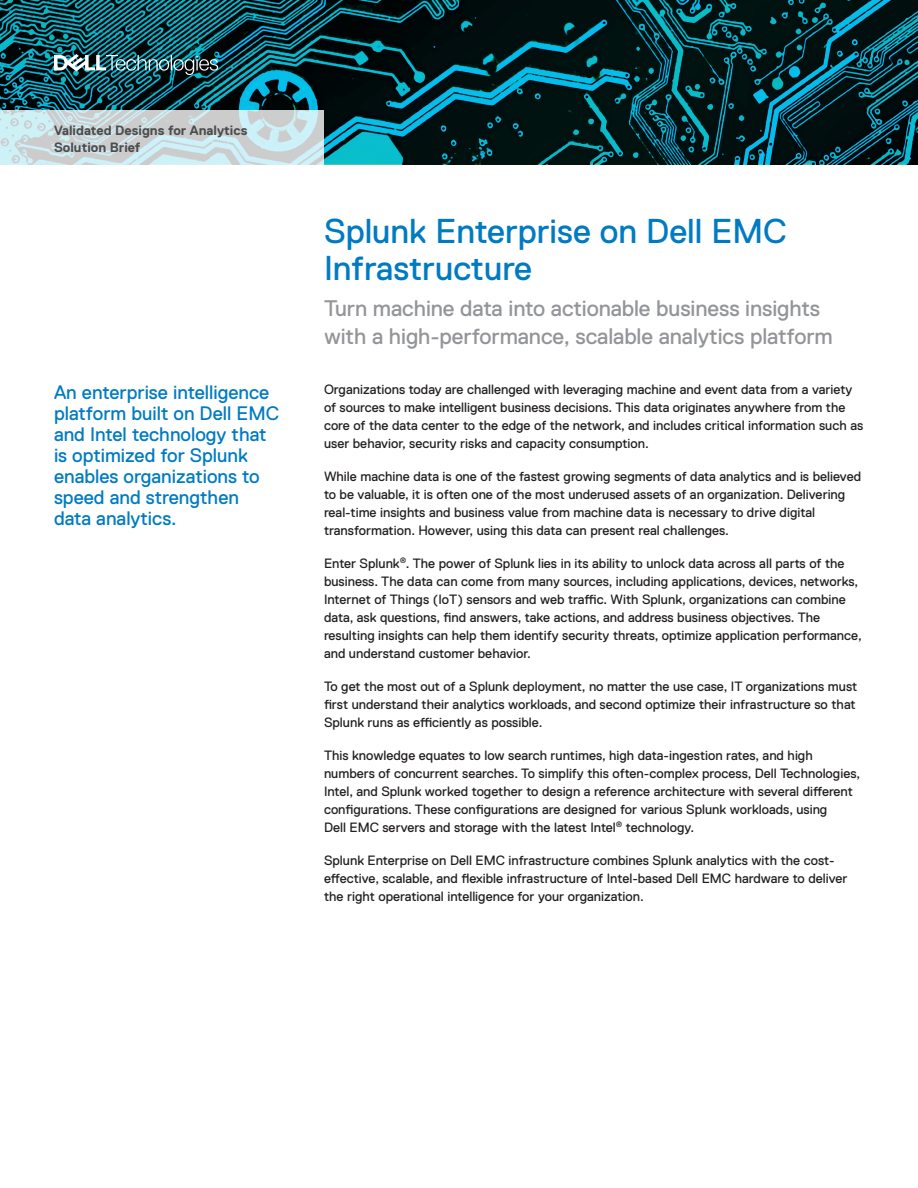
<style>
.page{position:relative;width:918px;height:1188px;background:#fff}
.page>*{position:absolute;margin:0;border:0;box-sizing:border-box;transform-origin:0 0}
.Page_Head_Title_Dell{font:34.5px/37.5px "Dell Replica";color:#007bc2}
.Page_Subtitle_Dell_R{font:22.5px/28.5px "Dell Replica";letter-spacing:-.005em;color:#939598}
.Sidebar_Head_Dell_Re{font:19.5px/21px "Dell Replica";color:#007bc2}
.Body_Copy_Dell_Repli{font:13.5px/18px "Dell Replica";color:#231f20}
.t1{font:700 13.5px/16.5px "Dell Replica";color:#4b4c4d}
</style>
<div class="page">
<svg style="left:0;top:0;width:918px;height:164px;background:#023b43"></svg>
<svg style="left:54px;top:54px;width:164px;height:21px;background:#406f77"></svg>
<svg style="left:0;top:110px;width:324px;height:54px;background:#ccdbdf"></svg>
<p class="t1" style="left:54px;top:122px;width:195px">Validated Designs for Analytics<br>Solution Brief</p>
<p class="Sidebar_Head_Dell_Re" style="left:54px;top:381px;width:227px">An enterprise intelligence platform built on Dell EMC and Intel technology that is optimized for Splunk enables organizations to speed and strengthen data analytics.</p>
<p class="Page_Head_Title_Dell" style="left:324px;top:212px;width:464px">Splunk Enterprise on Dell EMC<br>Infrastructure</p>
<p class="Page_Subtitle_Dell_R" style="left:324px;top:294px;width:510px">Turn machine data into actionable business insights with a high-performance, scalable analytics platform</p>
<p class="Body_Copy_Dell_Repli" style="left:324px;top:380px;width:541px">Organizations today are challenged with leveraging machine and event data from a variety of sources to make intelligent business decisions. This data originates anywhere from the core of the data center to the edge of the network, and includes critical information such as user behavior, security risks and capacity consumption.</p>
<p class="Body_Copy_Dell_Repli" style="left:324px;top:467px;width:539px">While machine data is one of the fastest growing segments of data analytics and is believed to be valuable, it is often one of the most underused assets of an organization. Delivering real-time insights and business value from machine data is necessary to drive digital transformation. However, using this data can present real challenges.</p>
<p class="Body_Copy_Dell_Repli" style="left:324px;top:554px;width:539px">Enter Splunk<sup>®</sup>. The power of Splunk lies in its ability to unlock data across all parts of the business. The data can come from many sources, including applications, devices, networks, Internet of Things (IoT) sensors and web traffic. With Splunk, organizations can combine data, ask questions, find answers, take actions, and address business objectives. The resulting insights can help them identify security threats, optimize application performance, and understand customer behavior.</p>
<p class="Body_Copy_Dell_Repli" style="left:324px;top:677px;width:535px">To get the most out of a Splunk deployment, no matter the use case, IT organizations must first understand their analytics workloads, and second optimize their infrastructure so that<br>Splunk runs as efficiently as possible.</p>
<p class="Body_Copy_Dell_Repli" style="left:324px;top:746px;width:538px">This knowledge equates to low search runtimes, high data-ingestion rates, and high numbers of concurrent searches. To simplify this often-complex process, Dell Technologies, Intel, and Splunk worked together to design a reference architecture with several different configurations. These configurations are designed for various Splunk workloads, using<br>Dell EMC servers and storage with the latest Intel<sup>®</sup> technology.</p>
<p class="Body_Copy_Dell_Repli" style="left:324px;top:851px;width:525px">Splunk Enterprise on Dell EMC infrastructure combines Splunk analytics with the cost&shy;effective, scalable, and flexible infrastructure of Intel-based Dell EMC hardware to deliver the right operational intelligence for your organization.</p>
</div>
